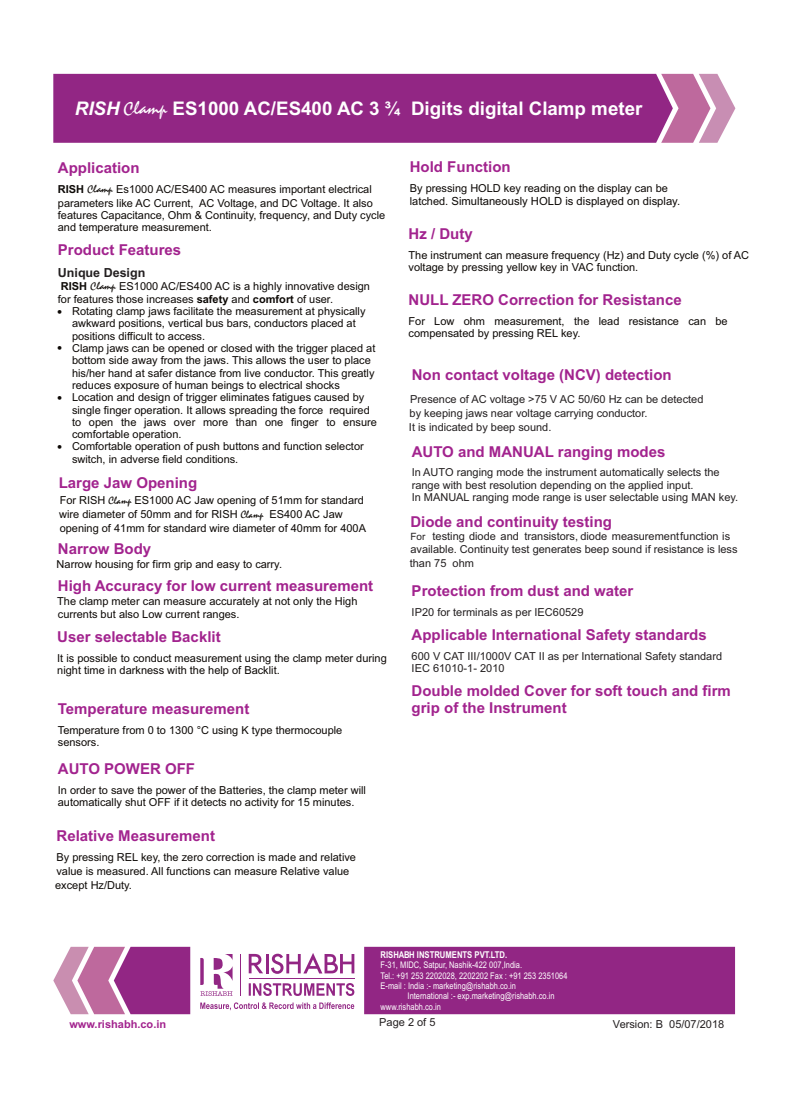
<style>
.page{position:relative;width:789px;height:1097px;background:#fff}
.page>*{position:absolute;margin:0;border:0;box-sizing:border-box;transform-origin:0 0}
.t1{font:700 18.75px "Arial";color:#fff}
.t2{font:700 15px/16.8px "Arial";color:#a2238e}
.t3{font:700 12.5px "Arial";color:#231f20}
.t4{font:11.25px "Arial";color:#0d0906}
.t5{font:11px/12.2px "Arial";color:#0d0906}
.t6{font:11px/12.2px "Arial";color:#231f20}
.t7{font:700 11px "Arial";color:#a2238e}
.t8{font:700 9.38px "Arial Narrow";color:#fff}
.t9{font:9.12px/10.4px "Arial Narrow";color:#fff}
.s1{font-style:italic}
.s2{font-family:"Staccato 222 BT";font-weight:400}
.s3{font-weight:700}
.s4{font-family:"Staccato 222 BT"}
.s5{font-family:"Mistral"}
.s6{font-size:11px}
.s7{font-size:10px}
</style>
<div class="page">
<svg style="left:673px;top:74px;width:62px;height:69px"></svg>
<div style="left:53px;top:74px;width:620px;height:69px;background:#922684"></div>
<svg style="left:53px;top:946px;width:61px;height:68px"></svg>
<svg style="left:114px;top:946px;width:621px;height:68px;fill:#922684"></svg>
<h1 class="t1" style="left:75px;top:101px;width:569px"><span class="s1">RISH</span> <span class="s2">Clamp</span> ES1000 AC/ES400 AC 3 ¾ Digits digital Clamp meter</h1>
<h2 class="t2" style="left:58px;top:161px;width:83px">Application</h2>
<p class="t5" style="left:58px;top:184px;width:329px;line-height:12.6px"><span class="s3">RISH</span> <span class="s4">Clamp</span> Es1000 AC/ES400 AC measures important electrical parameters like AC Current, AC Voltage, and DC Voltage. It also features Capacitance, Ohm &amp; Continuity, frequency, and Duty cycle and temperature measurement.</p>
<h2 class="t2" style="left:58px;top:243px;width:125px">Product Features</h2>
<p class="t3" style="left:58px;top:267px;width:89px">Unique Design</p>
<p class="t5" style="left:58px;top:280px;width:314px;line-height:13.1px"><span class="s3">RISH</span> <span class="s4">Clamp</span> ES1000 AC/ES400 AC is a highly innovative design for features those increases <span class="s3">safety</span> and <span class="s3">comfort</span> of user.</p>
<p class="t5" style="left:72px;top:306px;width:295px;text-indent:-14px">■ Rotating clamp jaws facilitate the measurement at physically awkward positions, vertical bus bars, conductors placed at positions difficult to access.</p>
<p class="t5" style="left:72px;top:343px;width:305px;text-indent:-14px">■ Clamp jaws can be opened or closed with the trigger placed at bottom side away from the jaws. This allows the user to place his/her hand at safer distance from live conductor. This greatly reduces exposure of human beings to electrical shocks</p>
<p class="t5" style="left:72px;top:392px;width:306px;text-indent:-14px">■ Location and design of trigger eliminates fatigues caused by single finger operation. It allows spreading the force required to open the jaws over more than one finger to ensure comfortable operation.</p>
<p class="t5" style="left:72px;top:441px;width:293px;text-indent:-14px">■ Comfortable operation of push buttons and function selector switch, in adverse field conditions.</p>
<h2 class="t2" style="left:59px;top:475px;width:140px">Large Jaw Opening</h2>
<p class="t5" style="left:60px;top:495px;width:306px">For RISH <span class="s5">Clamp</span> ES1000 AC Jaw opening of 51mm for standard</p>
<h2 class="t2" style="left:58px;top:541px;width:95px">Narrow Body</h2>
<p class="t5" style="left:57px;top:559px;width:227px">Narrow housing for firm grip and easy to carry.</p>
<h2 class="t2" style="left:58px;top:578px;width:317px">High Accuracy for low current measurement</h2>
<p class="t5" style="left:57px;top:595px;width:302px;line-height:13.5px">The clamp meter can measure accurately at not only the High currents but also Low current ranges.</p>
<h2 class="t2" style="left:57px;top:629px;width:165px">User selectable Backlit</h2>
<p class="t5" style="left:57px;top:652px;width:331px">It is possible to conduct measurement using the clamp meter during night time in darkness with the help of Backlit.</p>
<h2 class="t2" style="left:58px;top:702px;width:193px">Temperature measurement</h2>
<p class="t5" style="left:58px;top:725px;width:286px">Temperature from 0 to 1300 °C using K type thermocouple sensors.</p>
<h2 class="t2" style="left:58px;top:761px;width:139px">AUTO POWER OFF</h2>
<p class="t5" style="left:58px;top:784px;width:310px">In order to save the power of the Batteries, the clamp meter will automatically shut OFF if it detects no activity for 15 minutes.</p>
<h2 class="t2" style="left:57px;top:828px;width:160px">Relative Measurement</h2>
<p class="t5" style="left:56px;top:851px;width:301px">By pressing REL key, the zero correction is made and relative</p>
<p class="t5" style="left:59px;top:508px;width:308px;line-height:13.8px">wire diameter of 50mm and for RISH <span class="s5">Clamp</span> ES400 AC Jaw opening of 41mm for standard wire diameter of 40mm for 400A</p>
<p class="t5" style="left:55px;top:865px;width:296px;line-height:13.8px">value is measured. All functions can measure Relative value except Hz/Duty.</p>
<h2 class="t2" style="left:410px;top:160px;width:102px">Hold Function</h2>
<p class="t5" style="left:410px;top:183px;width:260px">By pressing HOLD key reading on the display can be</p>
<p class="t4" style="left:410px;top:196px;width:272px"><span class="s6">latched</span>. Simultaneously HOLD is displayed on display.</p>
<h2 class="t2" style="left:408px;top:227px;width:66px">Hz / Duty</h2>
<p class="t5" style="left:408px;top:250px;width:342px">The instrument can measure frequency (Hz) and Duty cycle (%) of AC voltage by pressing yellow key in VAC function.</p>
<h2 class="t2" style="left:408px;top:293px;width:275px">NULL ZERO Correction for Resistance</h2>
<p class="t5" style="left:408px;top:316px;width:320px">For Low ohm measurement, the lead resistance can be compensated by pressing REL key.</p>
<h2 class="t2" style="left:412px;top:368px;width:262px">Non contact voltage (NCV) detection</h2>
<p class="t6" style="left:409px;top:392px;width:295px;line-height:14.4px">Presence of AC voltage &gt;75 V AC 50/60 Hz can be detected by keeping jaws near voltage carrying conductor.</p>
<p class="t6" style="left:409px;top:422px;width:144px">It is indicated by beep sound.</p>
<h2 class="t2" style="left:412px;top:444px;width:255px">AUTO and MANUAL ranging modes</h2>
<p class="t6" style="left:412px;top:467px;width:328px">In AUTO ranging mode the instrument automatically selects the range with best resolution depending on the applied input.<br>In MANUAL ranging mode range is user selectable using MAN key.</p>
<h2 class="t2" style="left:410px;top:515px;width:203px">Diode and continuity testing</h2>
<p class="t6" style="left:410px;top:530px;width:329px;line-height:13.4px"><span class="s7">For</span> testing diode and transistors, diode measurement function is available. Continuity test generates beep sound if resistance is less than 75 ohm</p>
<h2 class="t2" style="left:412px;top:584px;width:223px">Protection from dust and water</h2>
<p class="t6" style="left:412px;top:607px;width:173px">IP20 for terminals as per IEC60529</p>
<h2 class="t2" style="left:412px;top:627px;width:297px">Applicable International Safety standards</h2>
<p class="t6" style="left:412px;top:650px;width:312px">600 V CAT III/1000V CAT II as per International Safety standard<br>IEC 61010-1- 2010</p>
<h2 class="t2" style="left:412px;top:683px;width:321px">Double molded Cover for soft touch and firm grip of the Instrument</h2>
<p class="t8" style="left:380px;top:947px;width:128px">RISHABH INSTRUMENTS PVT.LTD.</p>
<p class="t9" style="left:380px;top:960px;width:188px">F-31, MIDC, Satpur, Nashik-422 007,India.<br>Tel.: +91 253 2202028, 2202202 Fax : +91 253 2351064<br>E-mail : India :- marketing@rishabh.co.in</p>
<p class="t9" style="left:380px;top:991px;width:176px;text-indent:27px">International :- exp.marketing@rishabh.co.in www.rishabh.co.in</p>
<p class="t7" style="left:69px;top:1019px;width:98px">www.rishabh.co.in</p>
<p class="t6" style="left:379px;top:1017px;width:58px">Page 2 of 5</p>
<p class="t6" style="left:613px;top:1018px;width:113px">Version: B 05/07/2018</p>
</div>
